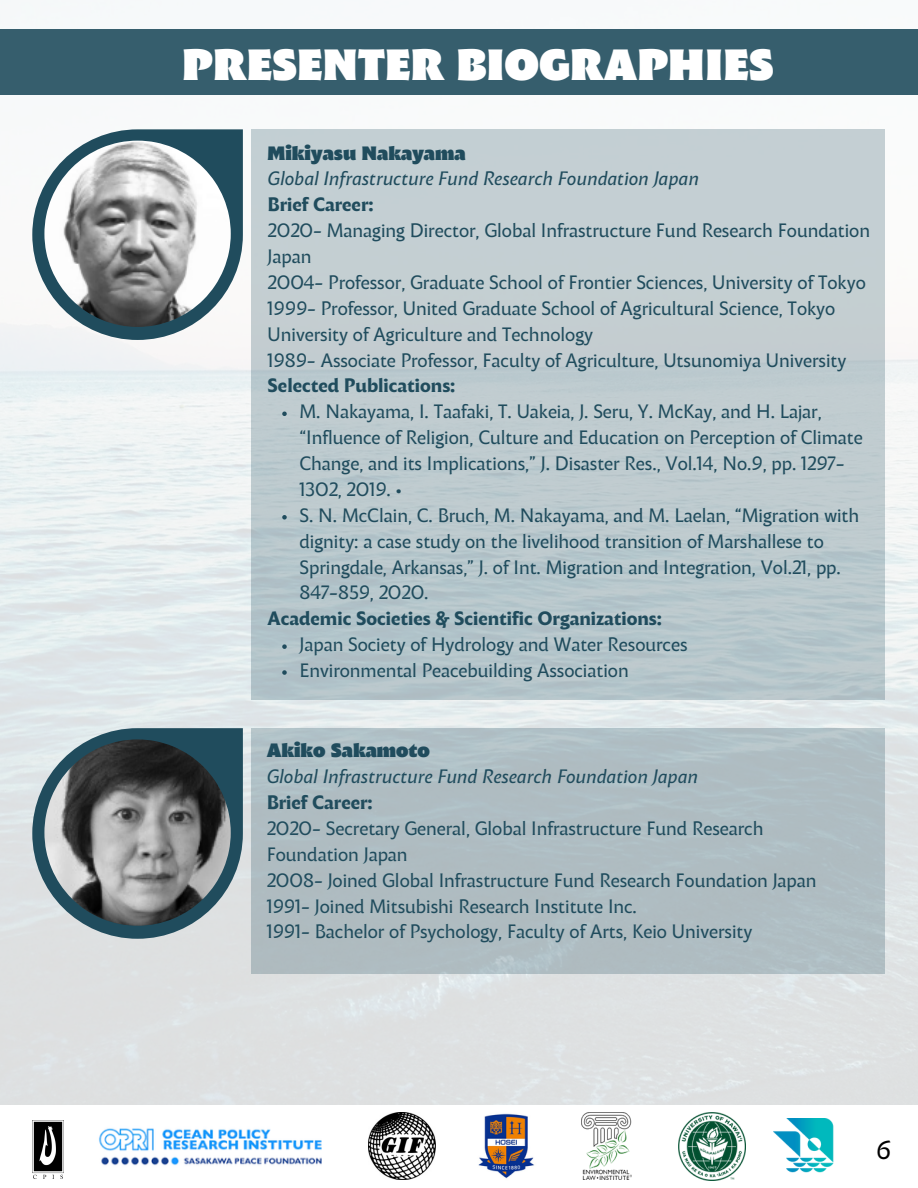
<style>
.page{position:relative;width:918px;height:1188px;background:#fff}
.page>*{position:absolute;margin:0;border:0;box-sizing:border-box;transform-origin:0 0}
.t1{font:42.3px "Malik Heavy Display";color:#fff}
.t2{font:25.5px "Malik";color:#000}
.t3{font:18.75px/25.8px "Malik";color:#204c5d}
.t4{font:italic 18.75px "Malik";color:#204c5d}
.t5{font:700 18.75px "Malik";color:#204c5d}
.t6{font:18.75px "Malik Heavy Display";color:#204c5d}
</style>
<div class="page">
<div style="left:0;top:29px;width:918px;height:66px;background:#365e6d"></div>
<div style="left:251px;top:728px;width:633px;height:245px;background:#afbcc1"></div>
<div style="left:251px;top:129px;width:633px;height:571px;background:linear-gradient(to bottom,#c7d1d4,#b4c4c9)"></div>
<svg style="left:32px;top:129px;width:211px;height:211px"></svg>
<img style="left:44px;top:141px;width:187px;height:186px">
<svg style="left:32px;top:728px;width:211px;height:211px"></svg>
<img style="left:44px;top:739px;width:187px;height:187px">
<svg style="left:282px;top:412px;width:5px;height:4px"></svg>
<svg style="left:282px;top:515px;width:5px;height:5px"></svg>
<svg style="left:282px;top:644px;width:5px;height:5px"></svg>
<svg style="left:282px;top:670px;width:5px;height:5px"></svg>
<img style="left:32px;top:1121px;width:32px;height:58px">
<img style="left:774px;top:1119px;width:60px;height:54px">
<img style="left:99px;top:1128px;width:223px;height:38px">
<img style="left:478px;top:1113px;width:56px;height:66px">
<img style="left:368px;top:1112px;width:68px;height:68px">
<img style="left:581px;top:1112px;width:51px;height:68px">
<img style="left:678px;top:1113px;width:68px;height:67px">
<h1 class="t1" style="left:182px;top:49px;width:593px">PRESENTER BIOGRAPHIES</h1>
<p class="t6" style="left:268px;top:145px;width:199px">Mikiyasu Nakayama</p>
<p class="t4" style="left:268px;top:171px;width:433px">Global Infrastructure Fund Research Foundation Japan</p>
<p class="t5" style="left:268px;top:197px;width:108px">Brief Career:</p>
<p class="t3" style="left:268px;top:219px;width:604px">2020- Managing Director, Global Infrastructure Fund Research Foundation Japan<br>2004- Professor, Graduate School of Frontier Sciences, University of Tokyo 1999- Professor, United Graduate School of Agricultural Science, Tokyo University of Agriculture and Technology<br>1989- Associate Professor, Faculty of Agriculture, Utsunomiya University</p>
<p class="t5" style="left:268px;top:378px;width:189px">Selected Publications:</p>
<p class="t3" style="left:299px;top:401px;width:565px">M. Nakayama, I. Taafaki, T. Uakeia, J. Seru, Y. McKay, and H. Lajar, “Influence of Religion, Culture and Education on Perception of Climate Change, and its Implications,” J. Disaster Res., Vol.14, No.9, pp. 1297- 1302, 2019. •<br>S. N. McClain, C. Bruch, M. Nakayama, and M. Laelan, “Migration with dignity: a case study on the livelihood transition of Marshallese to Springdale, Arkansas,” J. of Int. Migration and Integration, Vol.21, pp.<br>847-859, 2020.</p>
<p class="t3" style="left:299px;top:633px;width:390px">Japan Society of Hydrology and Water Resources<br>Environmental Peacebuilding Association</p>
<p class="t5" style="left:268px;top:611px;width:396px">Academic Societies &amp; Scientific Organizations:</p>
<p class="t6" style="left:267px;top:743px;width:165px">Akiko Sakamoto</p>
<p class="t4" style="left:267px;top:769px;width:433px">Global Infrastructure Fund Research Foundation Japan</p>
<p class="t5" style="left:267px;top:795px;width:108px">Brief Career:</p>
<p class="t3" style="left:267px;top:817px;width:551px">2020- Secretary General, Global Infrastructure Fund Research Foundation Japan<br>2008- Joined Global Infrastructure Fund Research Foundation Japan 1991- Joined Mitsubishi Research Institute Inc.<br>1991- Bachelor of Psychology, Faculty of Arts, Keio University</p>
<h2 class="t2" style="left:876px;top:1140px;width:17px">6</h2>
</div>
